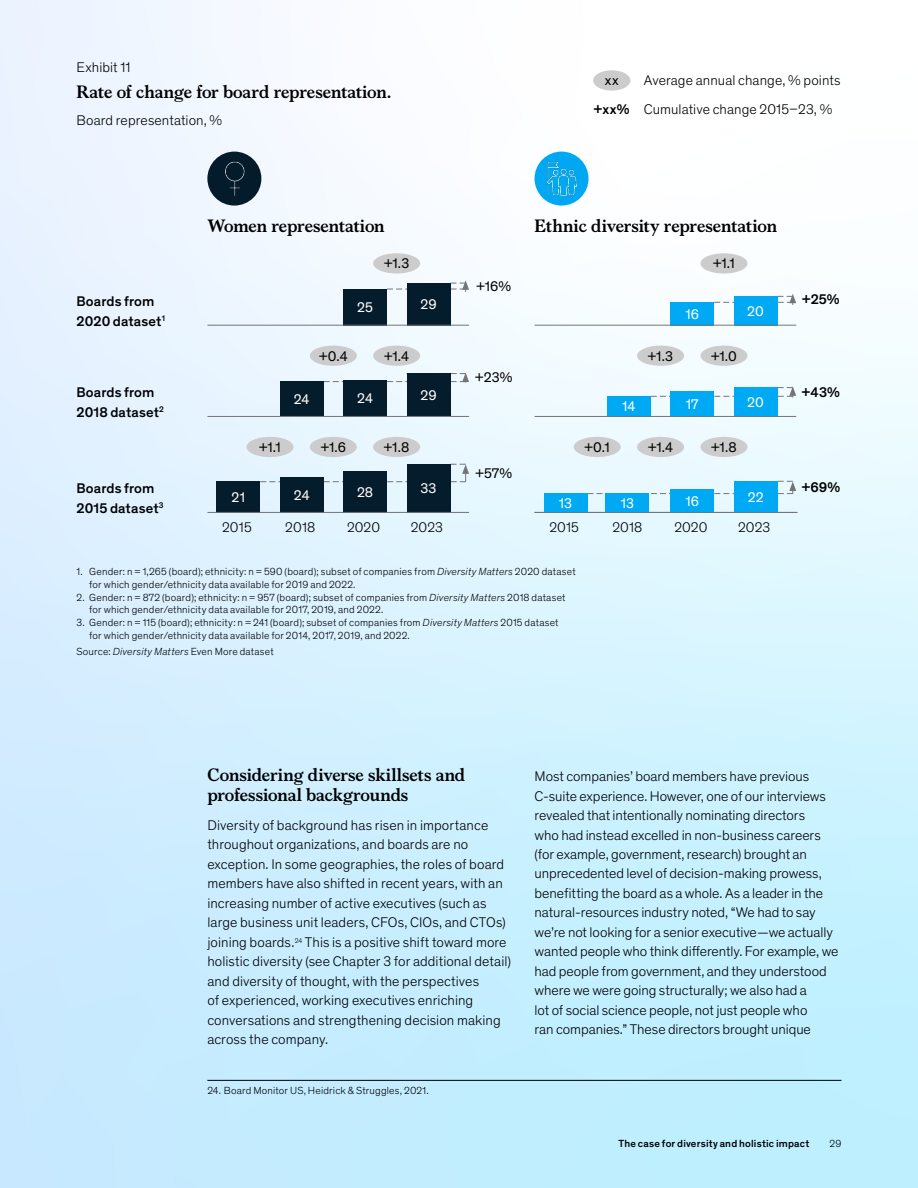
<style>
.page{position:relative;width:918px;height:1188px;background:#fff}
.page>*{position:absolute;margin:0;border:0;box-sizing:border-box;transform-origin:0 0}
.t1{font:700 18px/19.5px "Bower";letter-spacing:-.005em;color:#000}
.t2{font:300 14.25px/19.5px "Mc Kinsey Sans";color:#000}
.t3{font:500 14.25px/19.5px "Mc Kinsey Sans";letter-spacing:.005em;color:#000}
.t4{font:14.25px "Mc Kinsey Sans";letter-spacing:.005em;color:#000}
.t5{font:14.25px "Mc Kinsey Sans";color:#fff}
.t6{font:300 10.5px/12.8px "Mc Kinsey Sans";letter-spacing:.015em;color:#000}
.t7{font:500 10.5px "Mc Kinsey Sans";letter-spacing:.02em;color:#000}
.s1{font-weight:500}
.s2{font-style:italic}
</style>
<div class="page">
<div style="left:0;top:0;width:918px;height:1188px;background:linear-gradient(to bottom,#fffdff,#bbebff)"></div>
<hr style="left:207px;top:1080px;width:634px;height:1px;background:#000">
<img style="left:535px;top:152px;width:54px;height:54px;border-radius:27px">
<img style="left:207px;top:152px;width:54px;height:54px;border-radius:27px">
<div style="left:637px;top:346px;width:47px;height:20px;background:#ccc;border-radius:50%"></div>
<div style="left:700px;top:346px;width:47px;height:20px;background:#ccc;border-radius:50%"></div>
<div style="left:310px;top:346px;width:47px;height:20px;background:#ccc;border-radius:50%"></div>
<div style="left:373px;top:346px;width:47px;height:20px;background:#ccc;border-radius:50%"></div>
<svg style="left:324px;top:373px;width:145px;height:10px"></svg>
<div style="left:280px;top:381px;width:44px;height:35px;background:#051c2c"></div>
<div style="left:343px;top:380px;width:44px;height:36px;background:#051c2c"></div>
<div style="left:407px;top:373px;width:43px;height:43px;background:#051c2c"></div>
<svg style="left:651px;top:386px;width:145px;height:12px"></svg>
<div style="left:734px;top:387px;width:44px;height:30px;background:#00a9f4"></div>
<div style="left:607px;top:396px;width:44px;height:21px;background:#00a9f4"></div>
<div style="left:670px;top:392px;width:44px;height:25px;background:#00a9f4"></div>
<hr style="left:535px;top:416px;width:261px;height:1px;background:#757575">
<hr style="left:207px;top:416px;width:262px;height:1px;background:#757575">
<div style="left:574px;top:437px;width:47px;height:20px;background:#ccc;border-radius:50%"></div>
<div style="left:637px;top:437px;width:47px;height:20px;background:#ccc;border-radius:50%"></div>
<div style="left:700px;top:437px;width:47px;height:20px;background:#ccc;border-radius:50%"></div>
<div style="left:247px;top:437px;width:47px;height:20px;background:#ccc;border-radius:50%"></div>
<div style="left:310px;top:437px;width:47px;height:20px;background:#ccc;border-radius:50%"></div>
<div style="left:373px;top:437px;width:47px;height:20px;background:#ccc;border-radius:50%"></div>
<hr style="left:535px;top:512px;width:263px;height:1px;background:#757575">
<div style="left:216px;top:482px;width:44px;height:31px;background:#051c2c"></div>
<div style="left:280px;top:477px;width:44px;height:36px;background:#051c2c"></div>
<div style="left:343px;top:471px;width:44px;height:42px;background:#051c2c"></div>
<div style="left:407px;top:464px;width:43px;height:49px;background:#051c2c"></div>
<svg style="left:260px;top:464px;width:209px;height:18px"></svg>
<div style="left:587px;top:481px;width:209px;height:13px;background:#e9f9ff"></div>
<div style="left:734px;top:481px;width:44px;height:32px;background:#00a9f4"></div>
<div style="left:544px;top:493px;width:43px;height:20px;background:#00a9f4"></div>
<div style="left:606px;top:493px;width:43px;height:20px;background:#00a9f4"></div>
<div style="left:670px;top:489px;width:44px;height:24px;background:#00a9f4"></div>
<hr style="left:535px;top:512px;width:261px;height:1px;background:#757575">
<hr style="left:207px;top:512px;width:262px;height:1px;background:#757575">
<div style="left:373px;top:253px;width:47px;height:21px;background:#ccc;border-radius:50%"></div>
<div style="left:700px;top:253px;width:47px;height:21px;background:#ccc;border-radius:50%"></div>
<svg style="left:387px;top:280px;width:82px;height:12px"></svg>
<div style="left:343px;top:289px;width:44px;height:37px;background:#051c2c"></div>
<div style="left:407px;top:283px;width:43px;height:43px;background:#051c2c"></div>
<svg style="left:714px;top:294px;width:82px;height:11px"></svg>
<div style="left:734px;top:296px;width:44px;height:30px;background:#00a9f4"></div>
<div style="left:670px;top:302px;width:44px;height:24px;background:#00a9f4"></div>
<hr style="left:535px;top:325px;width:261px;height:1px;background:#757575">
<hr style="left:207px;top:325px;width:262px;height:1px;background:#757575">
<div style="left:593px;top:70px;width:37px;height:21px;background:#ccc;border-radius:50%"></div>
<p class="t2" style="left:77px;top:57px;width:56px">Exhibit 11</p>
<p class="t1" style="left:77px;top:81px;width:317px">Rate of change for board representation.</p>
<p class="t2" style="left:77px;top:109px;width:147px">Board representation, %</p>
<p class="t4" style="left:605px;top:71px;width:15px">xx</p>
<p class="t2" style="left:644px;top:70px;width:198px">Average annual change, % points</p>
<p class="t2" style="left:594px;top:99px;width:240px"><span class="s1">+xx%</span> Cumulative change 2015–23, %</p>
<p class="t1" style="left:207px;top:215px;width:179px">Women representation</p>
<p class="t1" style="left:535px;top:215px;width:244px">Ethnic diversity representation</p>
<p class="t4" style="left:384px;top:254px;width:27px">+1.3</p>
<p class="t4" style="left:713px;top:254px;width:23px">+1.1</p>
<p class="t4" style="left:476px;top:276px;width:36px">+16%</p>
<p class="t3" style="left:77px;top:291px;width:90px">Boards from<br>2020 dataset<sup>1</sup></p>
<p class="t5" style="left:357px;top:297px;width:17px">25</p>
<p class="t5" style="left:420px;top:294px;width:18px">29</p>
<p class="t5" style="left:685px;top:304px;width:15px">16</p>
<p class="t5" style="left:747px;top:301px;width:18px">20</p>
<p class="t4" style="left:319px;top:346px;width:30px">+0.4</p>
<p class="t4" style="left:384px;top:346px;width:27px">+1.4</p>
<p class="t4" style="left:648px;top:346px;width:27px">+1.3</p>
<p class="t4" style="left:711px;top:346px;width:27px">+1.0</p>
<p class="t4" style="left:475px;top:368px;width:39px">+23%</p>
<p class="t3" style="left:77px;top:382px;width:89px">Boards from<br>2018 dataset<sup>2</sup></p>
<p class="t5" style="left:294px;top:389px;width:17px">24</p>
<p class="t5" style="left:357px;top:388px;width:17px">24</p>
<p class="t5" style="left:420px;top:385px;width:18px">29</p>
<p class="t5" style="left:622px;top:397px;width:15px">14</p>
<p class="t5" style="left:686px;top:394px;width:14px">17</p>
<p class="t5" style="left:747px;top:392px;width:18px">20</p>
<p class="t4" style="left:259px;top:437px;width:23px">+1.1</p>
<p class="t4" style="left:321px;top:437px;width:27px">+1.6</p>
<p class="t4" style="left:384px;top:437px;width:27px">+1.8</p>
<p class="t4" style="left:585px;top:437px;width:27px">+0.1</p>
<p class="t4" style="left:648px;top:437px;width:27px">+1.4</p>
<p class="t4" style="left:711px;top:437px;width:27px">+1.8</p>
<p class="t4" style="left:475px;top:463px;width:38px">+57%</p>
<p class="t3" style="left:77px;top:478px;width:88px">Boards from<br>2015 dataset<sup>3</sup></p>
<p class="t5" style="left:232px;top:487px;width:15px">21</p>
<p class="t5" style="left:294px;top:485px;width:17px">24</p>
<p class="t5" style="left:357px;top:482px;width:18px">28</p>
<p class="t5" style="left:421px;top:478px;width:18px">33</p>
<p class="t5" style="left:559px;top:493px;width:15px">13</p>
<p class="t5" style="left:621px;top:493px;width:15px">13</p>
<p class="t5" style="left:685px;top:491px;width:15px">16</p>
<p class="t5" style="left:748px;top:487px;width:17px">22</p>
<p class="t2" style="left:222px;top:517px;width:31px">2015</p>
<p class="t2" style="left:285px;top:517px;width:31px">2018</p>
<p class="t2" style="left:347px;top:517px;width:35px">2020</p>
<p class="t2" style="left:411px;top:517px;width:34px">2023</p>
<p class="t2" style="left:549px;top:517px;width:31px">2015</p>
<p class="t2" style="left:613px;top:517px;width:31px">2018</p>
<p class="t2" style="left:674px;top:517px;width:35px">2020</p>
<p class="t2" style="left:738px;top:517px;width:34px">2023</p>
<p class="t6" style="left:89px;top:565px;width:488px;text-indent:-13px">1. Gender: n = 1,265 (board); ethnicity: n = 590 (board); subset of companies from <span class="s2">Diversity Matters</span> 2020 dataset for which gender/ethnicity data available for 2019 and 2022.</p>
<p class="t6" style="left:89px;top:590px;width:478px;text-indent:-13px">2. Gender: n = 872 (board); ethnicity: n = 957 (board); subset of companies from <span class="s2">Diversity Matters</span> 2018 dataset for which gender/ethnicity data available for 2017, 2019, and 2022.</p>
<p class="t6" style="left:89px;top:616px;width:471px;text-indent:-13px">3. Gender: n = 115 (board); ethnicity: n = 241 (board); subset of companies from <span class="s2">Diversity Matters</span> 2015 dataset for which gender/ethnicity data available for 2014, 2017, 2019, and 2022.</p>
<p class="t6" style="left:77px;top:644px;width:199px">Source: <span class="s2">Diversity Matters</span> Even More dataset</p>
<p class="t3" style="left:802px;top:289px;width:39px">+25%</p>
<p class="t3" style="left:802px;top:381px;width:40px">+43%</p>
<p class="t3" style="left:802px;top:477px;width:40px">+69%</p>
<p class="t1" style="left:207px;top:764px;width:259px">Considering diverse skillsets and professional backgrounds</p>
<p class="t2" style="left:207px;top:815px;width:305px">Diversity of background has risen in importance throughout organizations, and boards are no exception. In some geographies, the roles of board members have also shifted in recent years, with an increasing number of active executives (such as large business unit leaders, CFOs, CIOs, and CTOs) joining boards.<sup>24</sup> This is a positive shift toward more holistic diversity (see Chapter 3 for additional detail) and diversity of thought, with the perspectives<br>of experienced, working executives enriching conversations and strengthening decision making across the company.</p>
<p class="t6" style="left:207px;top:1084px;width:223px">24. Board Monitor US, Heidrick &amp; Struggles, 2021.</p>
<p class="t2" style="left:535px;top:766px;width:306px">Most companies’ board members have previous C-suite experience. However, one of our interviews revealed that intentionally nominating directors<br>who had instead excelled in non-business careers (for example, government, research) brought an unprecedented level of decision-making prowess, benefitting the board as a whole. As a leader in the natural-resources industry noted, “We had to say we’re not looking for a senior executive—we actually wanted people who think differently. For example, we had people from government, and they understood where we were going structurally; we also had a<br>lot of social science people, not just people who<br>ran companies.” These directors brought unique</p>
<p class="t7" style="left:618px;top:1135px;width:192px">The case for diversity and holistic impact</p>
<p class="t6" style="left:830px;top:1136px;width:13px">29</p>
</div>
